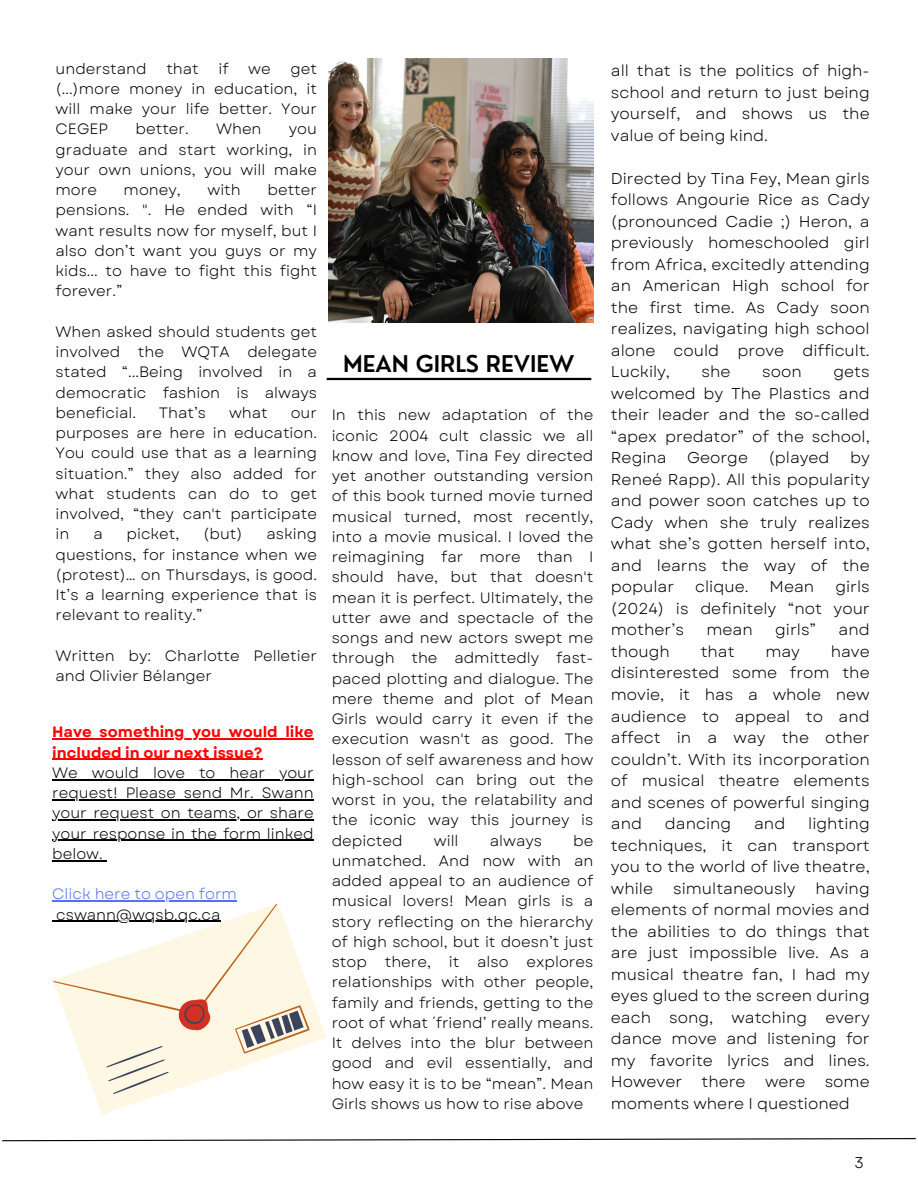
<style>
.page{position:relative;width:918px;height:1188px;background:#fff}
.page>*{position:absolute;margin:0;border:0;box-sizing:border-box;transform-origin:0 0}
.t1{font:600 22.5px "Nourd";color:#000}
.t2{font:15.6px/21.5px "Garet";color:#000;text-align:justify}
.t3{font:15px/20.2px "Garet";color:#000;text-align:justify}
.t4{font:700 15px/20.2px "Garet";color:#f00}
.t5{font:15px "Garet";color:#5271ff}
</style>
<div class="page">
<svg style="left:2px;top:1138px;width:914px;height:4px"></svg>
<img style="left:329px;top:58px;width:264px;height:265px">
<hr style="left:327px;top:378px;width:264px;height:2px;background:#000">
<svg style="left:94px;top:903px;width:232px;height:212px"></svg>
<hr style="left:52px;top:739px;width:262px;height:1px;background:#f00">
<hr style="left:52px;top:759px;width:210px;height:1px;background:#f00">
<hr style="left:52px;top:779px;width:262px;height:1px;background:#000">
<hr style="left:52px;top:799px;width:262px;height:1px;background:#000">
<hr style="left:52px;top:820px;width:262px;height:1px;background:#000">
<hr style="left:52px;top:840px;width:262px;height:1px;background:#000">
<hr style="left:52px;top:860px;width:51px;height:1px;background:#000">
<hr style="left:52px;top:901px;width:185px;height:1px;background:#5271ff">
<svg style="left:52px;top:904px;width:258px;height:190px"></svg>
<hr style="left:56px;top:921px;width:165px;height:1px;background:#000">
<p class="t3" style="left:56px;top:58px;width:93px">understand</p>
<p class="t3" style="left:166px;top:58px;width:34px">that</p>
<p class="t3" style="left:218px;top:58px;width:12px">if</p>
<p class="t3" style="left:248px;top:58px;width:24px">we</p>
<p class="t3" style="left:56px;top:58px;width:263px;text-indent:235px">get (...)more money in education, it will make your life better. Your CEGEP</p>
<p class="t3" style="left:136px;top:119px;width:55px">better.</p>
<p class="t3" style="left:216px;top:119px;width:47px">When</p>
<p class="t3" style="left:56px;top:119px;width:263px;text-indent:233px">you graduate and start working, in your own unions, you will make more</p>
<p class="t3" style="left:56px;top:180px;width:263px;text-indent:212px">better pensions. ". He ended with “I want results now for myself, but I also don’t want you guys or my kids... to have to fight this fight forever.”</p>
<p class="t3" style="left:56px;top:322px;width:263px">When asked should students get involved the WQTA delegate stated “...Being involved in a democratic fashion is always beneficial.</p>
<p class="t3" style="left:124px;top:180px;width:59px">money,</p>
<p class="t3" style="left:207px;top:180px;width:35px">with</p>
<p class="t3" style="left:159px;top:403px;width:49px">That’s</p>
<p class="t3" style="left:229px;top:403px;width:40px">what</p>
<p class="t3" style="left:56px;top:403px;width:263px;text-indent:235px">our purposes are here in education.<br>You could use that as a learning situation.” they also added for what students can do to get involved, “they can't participate in</p>
<p class="t3" style="left:93px;top:524px;width:11px">a</p>
<p class="t3" style="left:127px;top:524px;width:54px">picket,</p>
<p class="t3" style="left:203px;top:524px;width:41px">(but)</p>
<p class="t3" style="left:56px;top:524px;width:263px;text-indent:211px">asking questions, for instance when we (protest)… on Thursdays, is good.<br>It’s a learning experience that is relevant to reality.”</p>
<p class="t3" style="left:56px;top:646px;width:263px">Written by: Charlotte Pelletier and Olivier Bélanger</p>
<p class="t4" style="left:52px;top:722px;width:263px">Have something you would like included in our next issue?</p>
<p class="t3" style="left:52px;top:763px;width:263px">We would love to hear your</p>
<p class="t3" style="left:52px;top:783px;width:263px">request! Please send Mr. Swann</p>
<p class="t3" style="left:52px;top:803px;width:263px">your request on teams, or share</p>
<p class="t3" style="left:52px;top:823px;width:263px">your response in the form linked below.</p>
<p class="t5" style="left:52px;top:883px;width:186px">Click here to open form</p>
<p class="t3" style="left:56px;top:904px;width:166px">cswann@wqsb.qc.ca</p>
<h1 class="t1" style="left:343px;top:350px;width:233px">MEAN GIRLS REVIEW</h1>
<p class="t3" style="left:332px;top:405px;width:263px">In this new adaptation of the iconic 2004 cult classic we all know and love, Tina Fey directed yet another outstanding version of this book turned movie turned musical turned, most recently, into a movie musical. I loved the reimagining far more than I should have, but that doesn't mean it is perfect. Ultimately, the utter awe and spectacle of the songs and new actors swept me through the admittedly fast&shy;paced plotting and dialogue. The mere theme and plot of Mean Girls would carry it even if the execution wasn't as good. The lesson of self awareness and how high-school can bring out the worst in you, the relatability and the iconic way this journey is depicted</p>
<p class="t3" style="left:332px;top:830px;width:263px;text-indent:241px">be unmatched. And now with an added appeal to an audience of musical lovers! Mean girls is a story reflecting on the hierarchy of high school, but it doesn’t just stop there, it also explores relationships with other people, family and friends, getting to the root of what ´friend’ really means.<br>It delves into the blur between good and evil essentially, and how easy it is to be “mean”. Mean Girls shows us how to rise above</p>
<p class="t3" style="left:434px;top:830px;width:26px">will</p>
<p class="t3" style="left:490px;top:830px;width:54px">always</p>
<p class="t2" style="left:611px;top:60px;width:260px">all that is the politics of high&shy;school and return to just being yourself, and shows us the value of being kind.</p>
<p class="t2" style="left:611px;top:168px;width:260px">Directed by Tina Fey, Mean girls follows Angourie Rice as Cady (pronounced Cadie ;) Heron, a previously homeschooled girl from Africa, excitedly attending an American High school for the first time. As Cady soon realizes, navigating high school alone could prove difficult.<br>Luckily,</p>
<p class="t2" style="left:702px;top:361px;width:31px">she</p>
<p class="t2" style="left:762px;top:361px;width:41px">soon</p>
<p class="t2" style="left:611px;top:361px;width:260px;text-indent:223px">gets welcomed by The Plastics and their leader and the so-called “apex predator” of the school, Regina</p>
<p class="t2" style="left:687px;top:447px;width:62px">George</p>
<p class="t2" style="left:769px;top:447px;width:63px">(played</p>
<p class="t2" style="left:611px;top:447px;width:260px;text-indent:239px">by Reneé Rapp). All this popularity and power soon catches up to Cady when she truly realizes what she’s gotten herself into, and learns the way of the popular</p>
<p class="t2" style="left:611px;top:576px;width:260px;text-indent:224px">girls (2024) is definitely “not your mother’s</p>
<p class="t2" style="left:695px;top:576px;width:55px">clique.</p>
<p class="t2" style="left:770px;top:576px;width:46px">Mean</p>
<p class="t2" style="left:707px;top:619px;width:48px">mean</p>
<p class="t2" style="left:775px;top:619px;width:42px">girls”</p>
<p class="t2" style="left:839px;top:619px;width:33px">and</p>
<p class="t2" style="left:611px;top:641px;width:60px">though</p>
<p class="t2" style="left:701px;top:641px;width:35px">that</p>
<p class="t2" style="left:765px;top:641px;width:36px">may</p>
<p class="t2" style="left:611px;top:641px;width:260px;text-indent:220px">have disinterested some from the movie, it has a whole new audience to appeal to and affect in a way the other couldn’t. With its incorporation of musical theatre elements and scenes of powerful singing and</p>
<p class="t2" style="left:611px;top:813px;width:260px;text-indent:197px">lighting techniques, it can transport you to the world of live theatre, while</p>
<p class="t2" style="left:665px;top:813px;width:68px">dancing</p>
<p class="t2" style="left:754px;top:813px;width:33px">and</p>
<p class="t2" style="left:611px;top:878px;width:260px;text-indent:205px">having elements of normal movies and the abilities to do things that are just impossible live. As a musical theatre fan, I had my eyes glued to the screen during each song, watching every dance move and listening for my favorite lyrics and lines.<br>However there were some moments where I questioned</p>
<p class="t2" style="left:673px;top:878px;width:124px">simultaneously</p>
<p class="t2" style="left:855px;top:1152px;width:11px">3</p>
</div>
